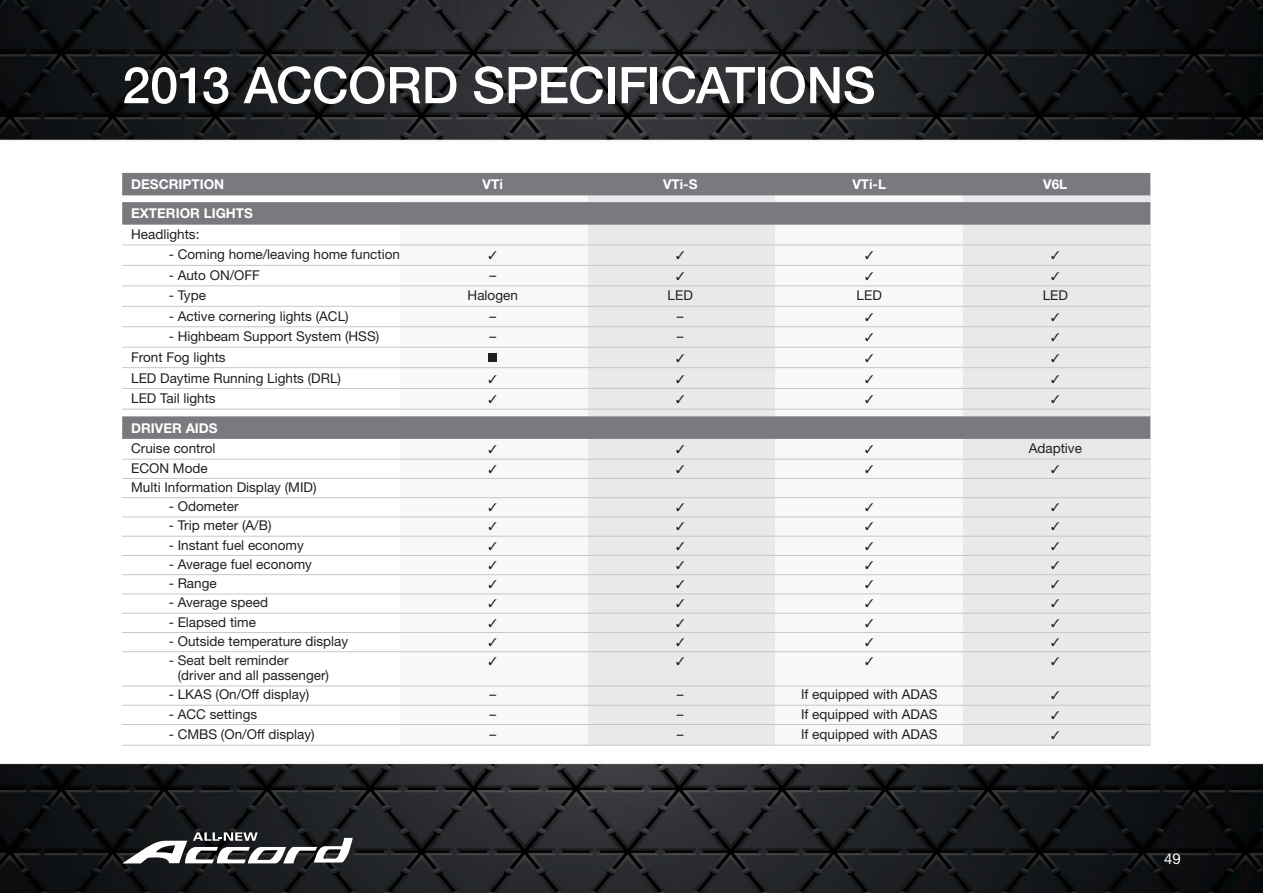
<style>
.page{position:relative;width:1263px;height:893px;background:#fff}
.page>*{position:absolute;margin:0;border:0;box-sizing:border-box;transform-origin:0 0}
.t1{font:500 50.55px "Helvetica Neue";letter-spacing:-.02em;color:#fff}
.t2{font:15px "Helvetica Neue";color:#fff}
.t3{font:13.5px "Helvetica Neue";color:#231f20}
.t4{font:700 13.5px "Helvetica Neue East A";color:#fff}
</style>
<div class="page">
<img style="left:0;top:0;width:1263px;height:893px">
<svg style="left:122px;top:832px;width:231px;height:31px"></svg>
<div style="left:400px;top:182px;width:188px;height:563px;background:#f8f8f9"></div>
<div style="left:588px;top:182px;width:187px;height:563px;background:#e8e9ea"></div>
<div style="left:775px;top:182px;width:188px;height:563px;background:#f8f8f9"></div>
<div style="left:963px;top:182px;width:187px;height:563px;background:#e8e9ea"></div>
<div style="left:122px;top:173px;width:1028px;height:22px;background:#787a7d"></div>
<div style="left:122px;top:202px;width:1028px;height:23px;background:#787a7d"></div>
<hr style="left:122px;top:245px;width:1028px;height:1px;background:#c6c7c9">
<hr style="left:122px;top:265px;width:1028px;height:1px;background:#c6c7c9">
<hr style="left:122px;top:285px;width:1028px;height:1px;background:#c6c7c9">
<hr style="left:122px;top:306px;width:1028px;height:1px;background:#c6c7c9">
<hr style="left:122px;top:326px;width:1028px;height:1px;background:#c6c7c9">
<hr style="left:122px;top:347px;width:1028px;height:1px;background:#c6c7c9">
<hr style="left:122px;top:367px;width:1028px;height:1px;background:#c6c7c9">
<hr style="left:122px;top:388px;width:1028px;height:1px;background:#c6c7c9">
<hr style="left:122px;top:409px;width:1028px;height:1px;background:#c6c7c9">
<div style="left:122px;top:416px;width:1028px;height:23px;background:#787a7d"></div>
<hr style="left:122px;top:459px;width:1028px;height:1px;background:#c6c7c9">
<hr style="left:122px;top:478px;width:1028px;height:1px;background:#c6c7c9">
<hr style="left:122px;top:497px;width:1028px;height:1px;background:#c6c7c9">
<hr style="left:122px;top:517px;width:1028px;height:1px;background:#c6c7c9">
<hr style="left:122px;top:536px;width:1028px;height:1px;background:#c6c7c9">
<hr style="left:122px;top:555px;width:1028px;height:1px;background:#c6c7c9">
<hr style="left:122px;top:574px;width:1028px;height:1px;background:#c6c7c9">
<hr style="left:122px;top:594px;width:1028px;height:1px;background:#c6c7c9">
<hr style="left:122px;top:613px;width:1028px;height:1px;background:#c6c7c9">
<hr style="left:122px;top:632px;width:1028px;height:1px;background:#c6c7c9">
<hr style="left:122px;top:651px;width:1028px;height:1px;background:#c6c7c9">
<hr style="left:122px;top:686px;width:1028px;height:1px;background:#c6c7c9">
<hr style="left:122px;top:705px;width:1028px;height:1px;background:#c6c7c9">
<hr style="left:122px;top:724px;width:1028px;height:1px;background:#c6c7c9">
<hr style="left:122px;top:745px;width:1028px;height:1px;background:#c6c7c9">
<div style="left:488px;top:353px;width:9px;height:9px;background:#231f20"></div>
<h1 class="t1" style="left:122px;top:55px;width:191px">2013 ACCORD</h1>
<h1 class="t1" style="left:472px;top:55px;width:62px">SPECIFICATIONS</h1>
<p class="t4" style="left:131px;top:176px;width:94px">DESCRIPTION</p>
<p class="t4" style="left:483px;top:176px;width:22px">VTi</p>
<p class="t4" style="left:663px;top:176px;width:36px">VTi-S</p>
<p class="t4" style="left:852px;top:176px;width:35px">VTi-L</p>
<p class="t4" style="left:1043px;top:176px;width:26px">V6L</p>
<p class="t4" style="left:131px;top:205px;width:123px">EXTERIOR LIGHTS</p>
<p class="t3" style="left:131px;top:226px;width:70px">Headlights:</p>
<p class="t3" style="left:169px;top:247px;width:233px">- Coming home/leaving home function</p>
<p class="t3" style="left:169px;top:267px;width:93px">- Auto ON/OFF</p>
<p class="t3" style="left:489px;top:267px;width:8px">–</p>
<p class="t3" style="left:169px;top:288px;width:39px">- Type</p>
<p class="t3" style="left:468px;top:288px;width:52px">Halogen</p>
<p class="t3" style="left:668px;top:288px;width:27px">LED</p>
<p class="t3" style="left:857px;top:288px;width:27px">LED</p>
<p class="t3" style="left:1043px;top:288px;width:27px">LED</p>
<p class="t3" style="left:169px;top:308px;width:181px">- Active cornering lights (ACL)</p>
<p class="t3" style="left:489px;top:308px;width:8px">–</p>
<p class="t3" style="left:677px;top:308px;width:8px">–</p>
<p class="t3" style="left:169px;top:328px;width:212px">- Highbeam Support System (HSS)</p>
<p class="t3" style="left:489px;top:328px;width:8px">–</p>
<p class="t3" style="left:677px;top:328px;width:8px">–</p>
<p class="t3" style="left:131px;top:349px;width:96px">Front Fog lights</p>
<p class="t3" style="left:131px;top:370px;width:211px">LED Daytime Running Lights (DRL)</p>
<p class="t3" style="left:131px;top:390px;width:86px">LED Tail lights</p>
<p class="t4" style="left:131px;top:419px;width:88px">DRIVER AIDS</p>
<p class="t3" style="left:131px;top:440px;width:86px">Cruise control</p>
<p class="t3" style="left:1029px;top:440px;width:55px">Adaptive</p>
<p class="t3" style="left:131px;top:460px;width:78px">ECON Mode</p>
<p class="t3" style="left:131px;top:479px;width:187px">Multi Information Display (MID)</p>
<p class="t3" style="left:169px;top:498px;width:71px">- Odometer</p>
<p class="t3" style="left:169px;top:517px;width:104px">- Trip meter (A/B)</p>
<p class="t3" style="left:169px;top:537px;width:137px">- Instant fuel economy</p>
<p class="t3" style="left:169px;top:556px;width:145px">- Average fuel economy</p>
<p class="t3" style="left:169px;top:575px;width:50px">- Range</p>
<p class="t3" style="left:169px;top:594px;width:101px">- Average speed</p>
<p class="t3" style="left:169px;top:614px;width:89px">- Elapsed time</p>
<p class="t3" style="left:169px;top:633px;width:181px">- Outside temperature display</p>
<p class="t3" style="left:169px;top:652px;width:121px">- Seat belt reminder</p>
<p class="t3" style="left:178px;top:667px;width:153px">(driver and all passenger)</p>
<p class="t3" style="left:169px;top:686px;width:142px">- LKAS (On/Off display)</p>
<p class="t3" style="left:489px;top:686px;width:8px">–</p>
<p class="t3" style="left:677px;top:686px;width:8px">–</p>
<p class="t3" style="left:801px;top:686px;width:138px">If equipped with ADAS</p>
<p class="t3" style="left:169px;top:706px;width:90px">- ACC settings</p>
<p class="t3" style="left:489px;top:706px;width:8px">–</p>
<p class="t3" style="left:677px;top:706px;width:8px">–</p>
<p class="t3" style="left:801px;top:706px;width:138px">If equipped with ADAS</p>
<p class="t3" style="left:169px;top:726px;width:148px">- CMBS (On/Off display)</p>
<p class="t3" style="left:489px;top:726px;width:8px">–</p>
<p class="t3" style="left:677px;top:726px;width:8px">–</p>
<p class="t3" style="left:801px;top:726px;width:138px">If equipped with ADAS</p>
<p class="t2" style="left:1164px;top:849px;width:18px">49</p>
</div>
